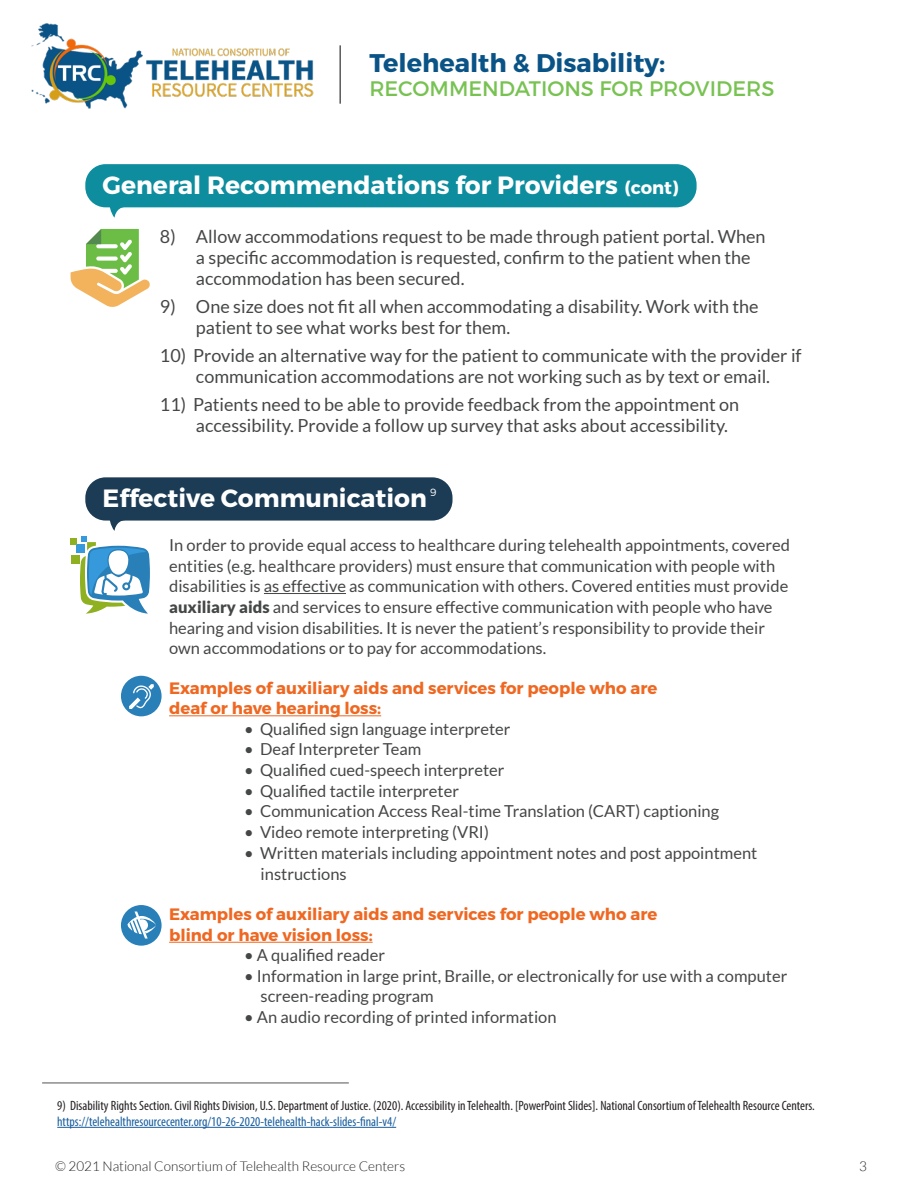
<style>
.page{position:relative;width:918px;height:1188px;background:#fff}
.page>*{position:absolute;margin:0;border:0;box-sizing:border-box;transform-origin:0 0}
.t1{font:25.5px "Trueno Bd";color:#0a5386}
.t2{font:24.9px "Trueno Bd";color:#fff}
.t3{font:21px "Trueno Rg";color:#78c252}
.numbers_copy{font:18px/21px "Lato";color:#454646}
.bullets{font:16.5px/20.7px "Lato";color:#454646}
.t4{font:16.5px "Trueno Bd";color:#ef6822}
.t5{font:condensed 13.5px "Myriad Pro";color:#231f20}
.t6{font:condensed 13.5px "Myriad Pro";color:#175d9e}
.t7{font:300 13.5px "Lato";color:#231f20}
.t8{font:10.5px "Trueno Lt";color:#fff}
.s1{font-size:18px}
.s2{font-weight:900}
</style>
<div class="page">
<img style="left:31px;top:23px;width:283px;height:86px">
<hr style="left:339px;top:45px;width:2px;height:59px;background:#5a5a5d">
<div style="left:85px;top:164px;width:612px;height:43px;background:#0d8d9e;border-radius:20px"></div>
<svg style="left:109px;top:207px;width:16px;height:11px"></svg>
<hr style="left:264px;top:593px;width:82px;height:1px;background:#454646">
<hr style="left:169px;top:715px;width:212px;height:1px;background:#ef6822">
<hr style="left:169px;top:942px;width:204px;height:1px;background:#ef6822">
<div style="left:85px;top:477px;width:368px;height:44px;background:#1c3b54;border-radius:20px"></div>
<hr style="left:57px;top:1127px;width:339px;height:1px;background:#175d9e">
<hr style="left:42px;top:1082px;width:307px;height:2px;background:#8b8d90">
<svg style="left:71px;top:229px;width:79px;height:78px"></svg>
<svg style="left:70px;top:517px;width:80px;height:97px"></svg>
<div style="left:121px;top:676px;width:41px;height:40px;background:#2980b8;border-radius:50%"></div>
<div style="left:121px;top:905px;width:41px;height:41px;background:#2980b8;border-radius:50%"></div>
<svg style="left:129px;top:684px;width:25px;height:25px"></svg>
<svg style="left:127px;top:912px;width:29px;height:27px"></svg>
<p class="t1" style="left:369px;top:48px;width:298px">Telehealth &amp; Disability:</p>
<p class="t3" style="left:369px;top:76px;width:407px">RECOMMENDATIONS FOR PROVIDERS</p>
<p class="t2" style="left:103px;top:169px;width:577px">General Recommendations for Providers <span class="s1">(cont)</span></p>
<p class="numbers_copy" style="left:196px;top:226px;width:571px;text-indent:-36px">8) Allow accommodations request to be made through patient portal. When a specific accommodation is requested, confirm to the patient when the accommodation has been secured.</p>
<p class="numbers_copy" style="left:196px;top:296px;width:564px;text-indent:-36px">9) One size does not fit all when accommodating a disability. Work with the patient to see what works best for them.</p>
<p class="numbers_copy" style="left:160px;top:345px;width:643px;text-align:center">10) Provide an alternative way for the patient to communicate with the provider if communication accommodations are not working such as by text or email.</p>
<p class="numbers_copy" style="left:196px;top:394px;width:545px;text-indent:-36px">11) Patients need to be able to provide feedback from the appointment on accessibility. Provide a follow up survey that asks about accessibility.</p>
<p class="t2" style="left:103px;top:483px;width:326px">Effective Communication</p>
<p class="t8" style="left:430px;top:486px;width:8px">9</p>
<p class="bullets" style="left:169px;top:535px;width:622px">In order to provide equal access to healthcare during telehealth appointments, covered entities (e.g. healthcare providers) must ensure that communication with people with disabilities is as effective as communication with others. Covered entities must provide <span class="s2">auxiliary aids</span> and services to ensure effective communication with people who have hearing and vision disabilities. It is never the patient’s responsibility to provide their own accommodations or to pay for accommodations.</p>
<p class="t4" style="left:169px;top:677px;width:490px">Examples of auxiliary aids and services for people who are</p>
<p class="t4" style="left:169px;top:698px;width:214px">deaf or have hearing loss:</p>
<p class="bullets" style="left:244px;top:718px;width:268px">• Qualified sign language interpreter</p>
<p class="bullets" style="left:244px;top:739px;width:179px">• Deaf Interpreter Team</p>
<p class="bullets" style="left:244px;top:760px;width:262px">• Qualified cued-speech interpreter</p>
<p class="bullets" style="left:244px;top:780px;width:216px">• Qualified tactile interpreter</p>
<p class="bullets" style="left:244px;top:801px;width:477px">• Communication Access Real-time Translation (CART) captioning</p>
<p class="bullets" style="left:244px;top:821px;width:246px">• Video remote interpreting (VRI)</p>
<p class="bullets" style="left:261px;top:842px;width:498px;text-indent:-16px">• Written materials including appointment notes and post appointment instructions</p>
<p class="t4" style="left:169px;top:904px;width:490px">Examples of auxiliary aids and services for people who are</p>
<p class="t4" style="left:169px;top:925px;width:205px">blind or have vision loss:</p>
<p class="bullets" style="left:244px;top:945px;width:143px">• A qualified reader</p>
<p class="bullets" style="left:261px;top:965px;width:528px;text-indent:-16px">• Information in large print, Braille, or electronically for use with a computer screen-reading program</p>
<p class="bullets" style="left:244px;top:1007px;width:314px">• An audio recording of printed information</p>
<p class="t5" style="left:57px;top:1097px;width:759px">9) Disability Rights Section. Civil Rights Division, U.S. Department of Justice. (2020). Accessibility in Telehealth. [PowerPoint Slides]. National Consortium of Telehealth Resource Centers.</p>
<p class="t6" style="left:57px;top:1113px;width:340px">https://telehealthresourcecenter.org/10-26-2020-telehealth-hack-slides-final-v4/</p>
<p class="t7" style="left:55px;top:1159px;width:352px">© 2021 National Consortium of Telehealth Resource Centers</p>
<p class="t7" style="left:859px;top:1159px;width:9px">3</p>
</div>
